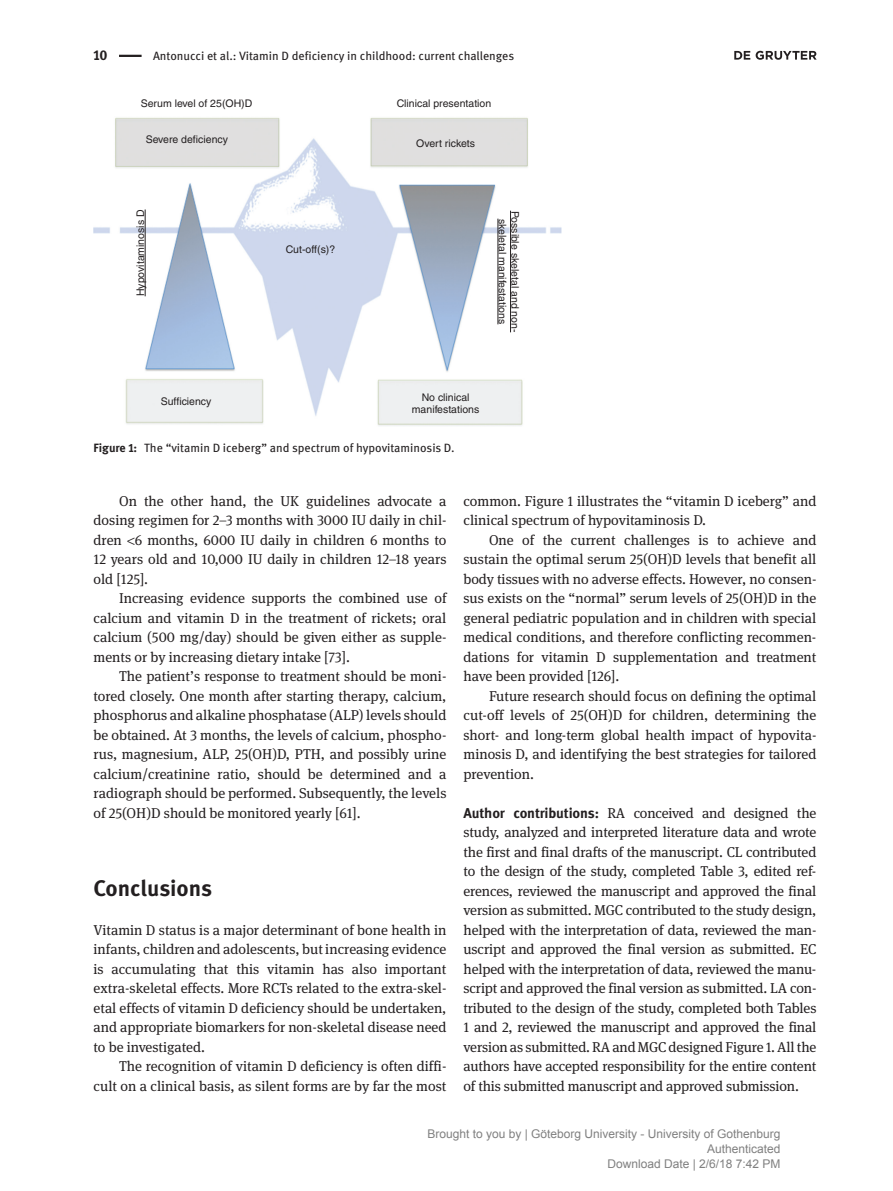
<style>
.page{position:relative;width:893px;height:1191px;background:#fff}
.page>*{position:absolute;margin:0;border:0;box-sizing:border-box;transform-origin:0 0}
.t1{font:700 22.5px "DG Meta Science";letter-spacing:-.005em;color:#231f20}
.t2{font:14.25px/19.5px "DG Meta Serif Science";color:#231f20;text-align:justify}
.t3{font:700 14.25px "DG Meta Science";color:#231f20}
.t4{font:12px "DG Meta Science";color:#231f20}
.t5{font:12px/15px "Arial";color:#808080;text-align:right}
.t6{font:10.5px/12.6px "Helvetica";color:#231f20;text-align:center}
.s1{font-weight:700}
.s2{font-family:"DG Meta Science";font-weight:700}
</style>
<div class="page">
<hr style="left:119px;top:55px;width:23px;height:2px;background:#231f20">
<img style="left:94px;top:117px;width:467px;height:309px">
<hr style="left:510px;top:211px;width:1px;height:121px;background:#231f20">
<hr style="left:498px;top:219px;width:1px;height:105px;background:#231f20">
<hr style="left:145px;top:209px;width:1px;height:87px;background:#231f20">
<svg style="left:734px;top:51px;width:83px;height:9px"></svg>
<p class="t3" style="left:94px;top:44px;width:16px">10</p>
<p class="t4" style="left:153px;top:47px;width:363px">Antonucci et al.: Vitamin D deficiency in childhood: current challenges</p>
<p class="t6" style="left:141px;top:97px;width:113px">Serum level of 25(OH)D</p>
<p class="t6" style="left:397px;top:97px;width:96px">Clinical presentation</p>
<p class="t6" style="left:416px;top:137px;width:60px">Overt rickets</p>
<p class="t6" style="left:146px;top:133px;width:84px">Severe deficiency</p>
<p class="t6" style="left:134px;top:296px;width:88px;rotate:-90deg">Hypovitaminosis D</p>
<p class="t6" style="left:286px;top:243px;width:51px">Cut-off(s)?</p>
<p class="t6" style="left:522px;top:211px;width:123px;rotate:90deg">Possible skeletal and non&shy;skeletal manifestations</p>
<p class="t6" style="left:161px;top:394px;width:52px">Sufficiency</p>
<p class="t6" style="left:412px;top:390px;width:69px">No clinical manifestations</p>
<p class="t4" style="left:94px;top:439px;width:363px"><span class="s1">Figure 1:</span> The “vitamin D iceberg” and spectrum of hypovitaminosis D.</p>
<p class="t2" style="left:94px;top:491px;width:354px;text-indent:26px">On the other hand, the UK guidelines advocate a dosing regimen for 2–3 months with 3000 IU daily in chil&shy;dren 6 months, 6000 IU daily in children 6 months to 12 years old and 10,000 IU daily in children 12–18 years old [125].</p>
<p class="t2" style="left:94px;top:588px;width:354px;text-indent:26px">Increasing evidence supports the combined use of calcium and vitamin D in the treatment of rickets; oral calcium (500 mg/day) should be given either as supple&shy;ments or by increasing dietary intake [73].</p>
<p class="t2" style="left:94px;top:666px;width:354px;text-indent:26px">The patient’s response to treatment should be moni&shy;tored closely. One month after starting therapy, calcium, phosphorus and alkaline phosphatase (ALP) levels should be obtained. At 3 months, the levels of calcium, phospho&shy;rus, magnesium, ALP, 25(OH)D, PTH, and possibly urine calcium/creatinine ratio, should be determined and a radiograph should be performed. Subsequently, the levels of 25(OH)D should be monitored yearly [61].</p>
<h1 class="t1" style="left:94px;top:870px;width:120px">Conclusions</h1>
<p class="t2" style="left:94px;top:920px;width:354px">Vitamin D status is a major determinant of bone health in infants, children and adolescents, but increasing evidence is accumulating that this vitamin has also important extra-skeletal effects. More RCTs related to the extra-skel&shy;etal effects of vitamin D deficiency should be undertaken, and appropriate biomarkers for non-skeletal disease need to be investigated.</p>
<p class="t2" style="left:94px;top:1056px;width:354px;text-align:right">The recognition of vitamin D deficiency is often diffi&shy;cult on a clinical basis, as silent forms are by far the most</p>
<p class="t2" style="left:463px;top:491px;width:354px">common. Figure 1 illustrates the “vitamin D iceberg” and clinical spectrum of hypovitaminosis D.</p>
<p class="t2" style="left:463px;top:530px;width:354px;text-indent:26px">One of the current challenges is to achieve and sustain the optimal serum 25(OH)D levels that benefit all body tissues with no adverse effects. However, no consen&shy;sus exists on the “normal” serum levels of 25(OH)D in the general pediatric population and in children with special medical conditions, and therefore conflicting recommen&shy;dations for vitamin D supplementation and treatment have been provided [126].</p>
<p class="t2" style="left:463px;top:686px;width:354px;text-indent:26px">Future research should focus on defining the optimal cut-off levels of 25(OH)D for children, determining the short- and long-term global health impact of hypovita&shy;minosis D, and identifying the best strategies for tailored prevention.</p>
<p class="t2" style="left:463px;top:803px;width:354px"><span class="s2">Author contributions:</span> RA conceived and designed the study, analyzed and interpreted literature data and wrote the first and final drafts of the manuscript. CL contributed to the design of the study, completed Table 3, edited ref&shy;erences, reviewed the manuscript and approved the final version as submitted. MGC contributed to the study design, helped with the interpretation of data, reviewed the man&shy;uscript and approved the final version as submitted. EC helped with the interpretation of data, reviewed the manu&shy;script and approved the final version as submitted. LA con&shy;tributed to the design of the study, completed both Tables 1 and 2, reviewed the manuscript and approved the final version as submitted. RA and MGC designed Figure 1. All the authors have accepted responsibility for the entire content of this submitted manuscript and approved submission.</p>
<p class="t5" style="left:427px;top:1127px;width:355px">Brought to you by | Göteborg University - University of Gothenburg<br>Authenticated<br>Download Date | 2/6/18 7:42 PM</p>
</div>
